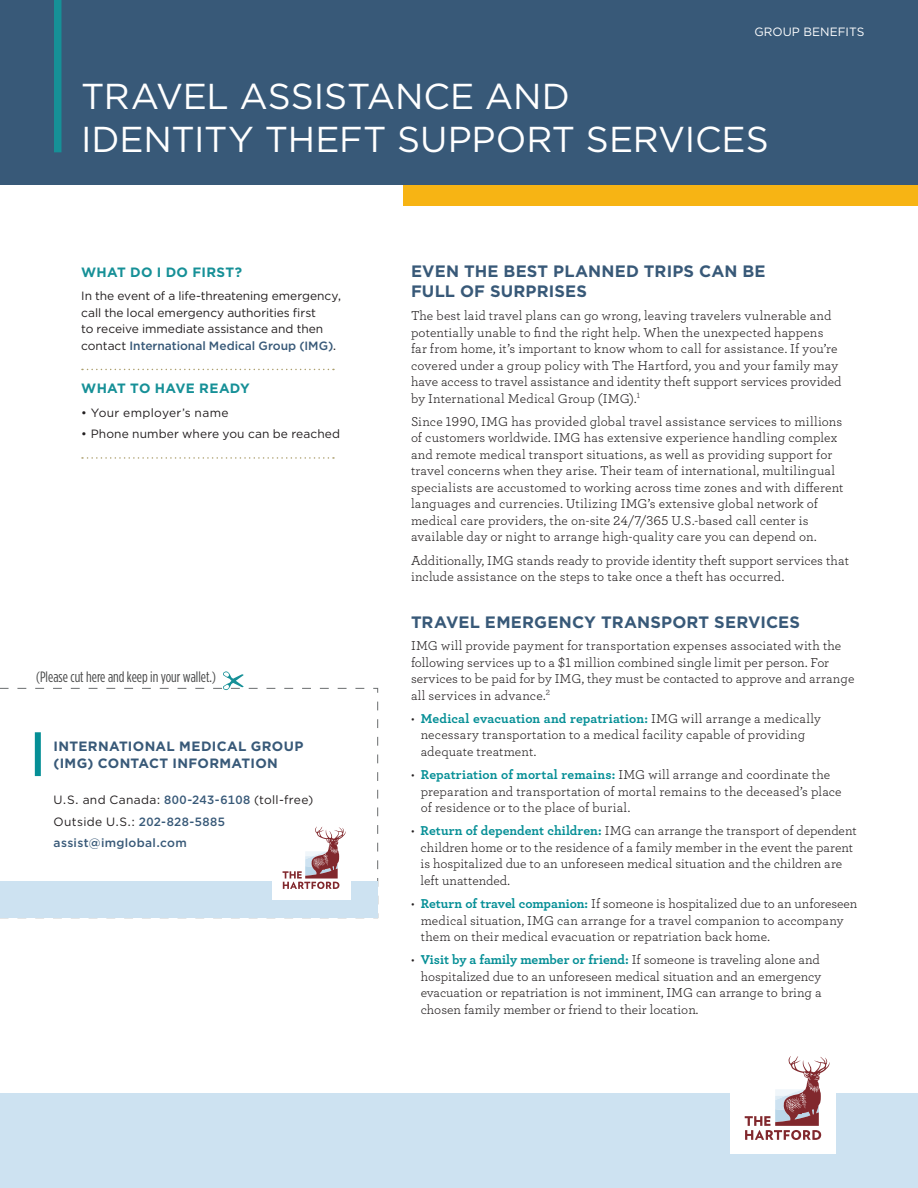
<style>
.page{position:relative;width:918px;height:1188px;background:#fff}
.page>*{position:absolute;margin:0;border:0;box-sizing:border-box;transform-origin:0 0}
.t1{font:36px/43.2px "Gotham";letter-spacing:-.005em;color:#fff}
.t2{font:700 16.5px/19.5px "Gotham";letter-spacing:.01em;color:#385978}
.t3{font:15px "Gotham Condensed";color:#464747}
.t4{font:13.5px/16.5px "Archer";letter-spacing:.005em;color:#231f20}
.t5{font:700 13.5px/16.5px "Gotham";letter-spacing:.025em;color:#385978}
.t6{font:700 13.5px "Gotham";letter-spacing:.02em;color:#169097}
.t7{font:12px/16.5px "Gotham";color:#231f20}
.t8{font:500 12px/21.8px "Gotham";letter-spacing:.025em;color:#385978}
.t9{font:12px "Gotham";letter-spacing:.03em;color:#231f20}
.t10{font:12px "Gotham";color:#fff}
.s1{font-weight:500;color:#385978}
.s2{font-weight:400;color:#231f20}
.s3{font-weight:700;color:#058f96}
</style>
<div class="page">
<div style="left:404px;top:184px;width:514px;height:22px;background:#f7b414"></div>
<div style="left:0;top:0;width:918px;height:185px;background:#385978"></div>
<div style="left:54px;top:0;width:8px;height:152px;background:#169097"></div>
<svg style="left:82px;top:369px;width:252px;height:1px"></svg>
<svg style="left:82px;top:457px;width:252px;height:2px"></svg>
<div style="left:0;top:1094px;width:918px;height:94px;background:#cde2f1"></div>
<div style="left:730px;top:1046px;width:106px;height:108px;background:#fff"></div>
<svg style="left:745px;top:1056px;width:85px;height:84px"></svg>
<svg style="left:0;top:688px;width:378px;height:194px"></svg>
<div style="left:35px;top:732px;width:6px;height:44px;background:#058f96"></div>
<svg style="left:0;top:671px;width:364px;height:19px"></svg>
<div style="left:0;top:882px;width:378px;height:36px;background:#cde2f1"></div>
<div style="left:272px;top:819px;width:78px;height:81px;background:#fff"></div>
<svg style="left:283px;top:827px;width:63px;height:62px"></svg>
<p class="t10" style="left:754px;top:24px;width:111px">GROUP BENEFITS</p>
<h1 class="t1" style="left:81px;top:74px;width:689px">TRAVEL ASSISTANCE AND<br>IDENTITY THEFT SUPPORT SERVICES</h1>
<p class="t6" style="left:81px;top:263px;width:163px">WHAT DO I DO FIRST?</p>
<p class="t7" style="left:81px;top:288px;width:262px">In the event of a life-threatening emergency, call the local emergency authorities first<br>to receive immediate assistance and then contact <span class="s1">International Medical Group (IMG)</span>.</p>
<p class="t6" style="left:81px;top:380px;width:170px">WHAT TO HAVE READY</p>
<p class="t9" style="left:81px;top:405px;width:149px">• Your employer’s name</p>
<p class="t7" style="left:81px;top:426px;width:260px">• Phone number where you can be reached</p>
<p class="t3" style="left:36px;top:668px;width:181px">(Please cut here and keep in your wallet.)</p>
<p class="t5" style="left:54px;top:738px;width:251px">INTERNATIONAL MEDICAL GROUP (IMG) CONTACT INFORMATION</p>
<p class="t8" style="left:54px;top:789px;width:261px"><span class="s2">U.S. and Canada:</span> 800-243-6108 <span class="s2">(toll-free)<br>Outside U.S.:</span> 202-828-5885 assist@imglobal.com</p>
<p class="t2" style="left:411px;top:262px;width:356px">EVEN THE BEST PLANNED TRIPS CAN BE<br>FULL OF SURPRISES</p>
<p class="t4" style="left:411px;top:307px;width:432px">The best laid travel plans can go wrong, leaving travelers vulnerable and potentially unable to find the right help. When the unexpected happens far from home, it’s important to know whom to call for assistance. If you’re covered under a group policy with The Hartford, you and your family may have access to travel assistance and identity theft support services provided by International Medical Group (IMG).<sup>1</sup></p>
<p class="t4" style="left:411px;top:413px;width:434px">Since 1990, IMG has provided global travel assistance services to millions of customers worldwide. IMG has extensive experience handling complex and remote medical transport situations, as well as providing support for travel concerns when they arise. Their team of international, multilingual specialists are accustomed to working across time zones and with different languages and currencies. Utilizing IMG’s extensive global network of medical care providers, the on-site 24/7/365 U.S.-based call center is available day or night to arrange high-quality care you can depend on.</p>
<p class="t4" style="left:411px;top:551px;width:440px">Additionally, IMG stands ready to provide identity theft support services that include assistance on the steps to take once a theft has occurred.</p>
<p class="t2" style="left:411px;top:612px;width:391px">TRAVEL EMERGENCY TRANSPORT SERVICES</p>
<p class="t4" style="left:411px;top:637px;width:445px">IMG will provide payment for transportation expenses associated with the following services up to a $1 million combined single limit per person. For services to be paid for by IMG, they must be contacted to approve and arrange all services in advance.<sup>2</sup></p>
<p class="t4" style="left:421px;top:710px;width:402px;text-indent:-10px">• <span class="s3">Medical evacuation and repatriation:</span> IMG will arrange a medically necessary transportation to a medical facility capable of providing adequate treatment.</p>
<p class="t4" style="left:421px;top:766px;width:422px;text-indent:-10px">• <span class="s3">Repatriation of mortal remains:</span> IMG will arrange and coordinate the preparation and transportation of mortal remains to the deceased’s place of residence or to the place of burial.</p>
<p class="t4" style="left:421px;top:822px;width:438px;text-indent:-10px">• <span class="s3">Return of dependent children:</span> IMG can arrange the transport of dependent children home or to the residence of a family member in the event the parent is hospitalized due to an unforeseen medical situation and the children are left unattended.</p>
<p class="t4" style="left:421px;top:895px;width:438px;text-indent:-10px">• <span class="s3">Return of travel companion:</span> If someone is hospitalized due to an unforeseen medical situation, IMG can arrange for a travel companion to accompany them on their medical evacuation or repatriation back home.</p>
<p class="t4" style="left:421px;top:951px;width:402px;text-align:justify;text-indent:-10px">• <span class="s3">Visit by a family member or friend:</span> If someone is traveling alone and hospitalized due to an unforeseen medical situation and an emergency evacuation or repatriation is not imminent, IMG can arrange to bring a chosen family member or friend to their location.</p>
</div>
